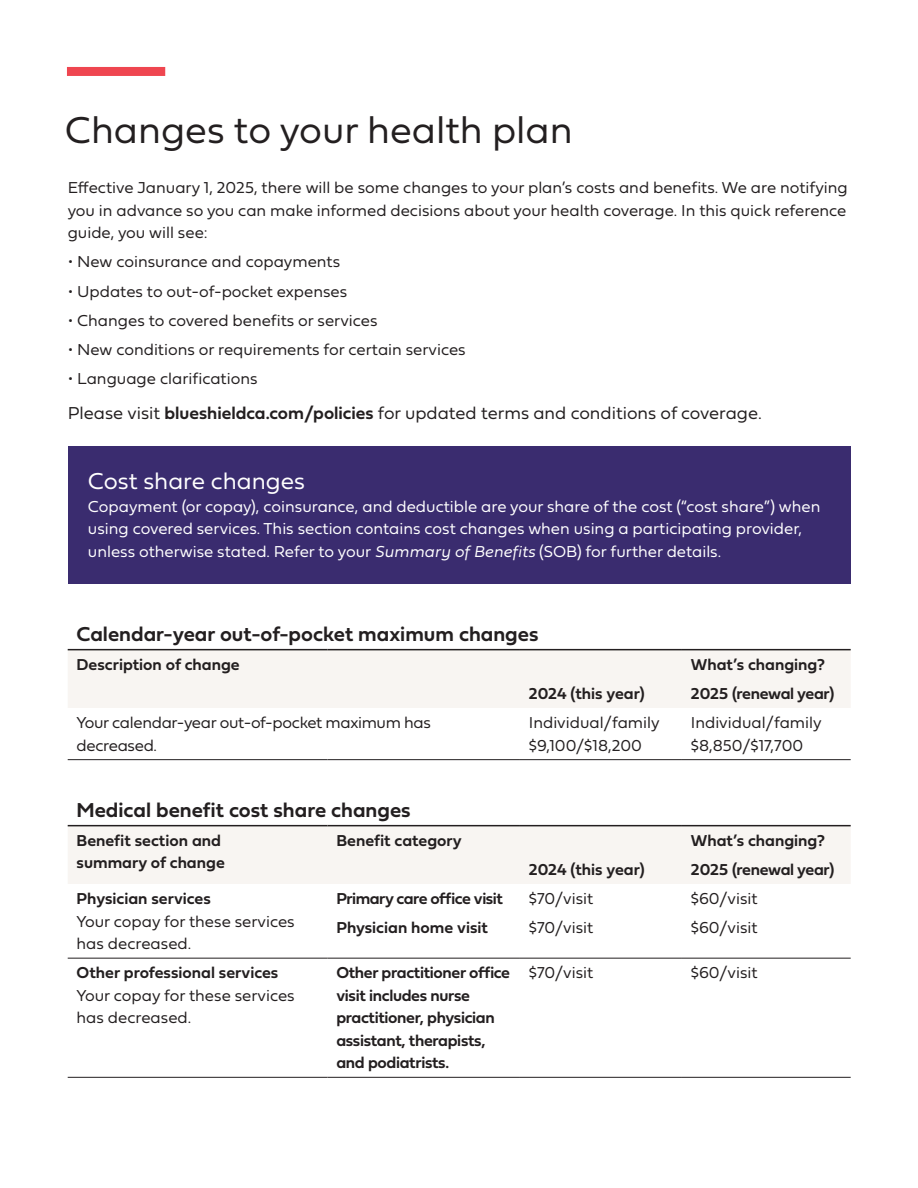
<style>
.page{position:relative;width:918px;height:1188px;background:#fff}
.page>*{position:absolute;margin:0;border:0;box-sizing:border-box;transform-origin:0 0}
._16pt_Subhead{font:39px "Fieldwork Geo Light";color:#231f20}
.t1{font:24px "Fieldwork Geo Light";color:#fff}
.t2{font:21px "Fieldwork Geo Demibold";color:#231f20}
.t3{font:18px "Fieldwork Geo Light";color:#231f20}
.t4{font:16.5px/22.5px "Fieldwork Geo Light";color:#231f20}
.t5{font:16.5px/22.5px "Fieldwork Geo Demibold";letter-spacing:-.01em;color:#231f20}
.t6{font:16.5px/22.5px "Fieldwork Geo Light";color:#fff}
.t7{font:16.5px/22.5px "Fieldwork Geo Light";letter-spacing:-.02em;color:#231f20}
.t8{font:16.5px "Fieldwork Geo Demibold";letter-spacing:-.03em;color:#231f20}
.s1{font-family:"Fieldwork Geo Demibold"}
.s2{font-family:"Fieldwork";font-weight:300;font-style:italic}
</style>
<div class="page">
<div style="left:67px;top:67px;width:98px;height:9px;background:#ef4650"></div>
<div style="left:68px;top:446px;width:783px;height:138px;background:#3a2c6f"></div>
<svg style="left:68px;top:650px;width:783px;height:234px;fill:#f8f5f2"></svg>
<hr style="left:68px;top:649px;width:259px;height:1px;background:#231f20">
<hr style="left:327px;top:649px;width:193px;height:1px;background:#231f20">
<hr style="left:520px;top:649px;width:162px;height:1px;background:#231f20">
<hr style="left:682px;top:649px;width:169px;height:1px;background:#231f20">
<hr style="left:68px;top:825px;width:259px;height:1px;background:#231f20">
<hr style="left:327px;top:825px;width:193px;height:1px;background:#231f20">
<hr style="left:520px;top:825px;width:162px;height:1px;background:#231f20">
<hr style="left:682px;top:825px;width:169px;height:1px;background:#231f20">
<hr style="left:68px;top:759px;width:259px;height:1px;background:#231f20">
<hr style="left:327px;top:759px;width:193px;height:1px;background:#231f20">
<hr style="left:520px;top:759px;width:162px;height:1px;background:#231f20">
<hr style="left:682px;top:759px;width:169px;height:1px;background:#231f20">
<hr style="left:68px;top:958px;width:259px;height:1px;background:#231f20">
<hr style="left:327px;top:958px;width:193px;height:1px;background:#231f20">
<hr style="left:520px;top:958px;width:162px;height:1px;background:#231f20">
<hr style="left:682px;top:958px;width:169px;height:1px;background:#231f20">
<hr style="left:68px;top:1077px;width:259px;height:1px;background:#231f20">
<hr style="left:327px;top:1077px;width:193px;height:1px;background:#231f20">
<hr style="left:520px;top:1077px;width:162px;height:1px;background:#231f20">
<hr style="left:682px;top:1077px;width:169px;height:1px;background:#231f20">
<p class="_16pt_Subhead" style="left:65px;top:99px;width:509px">Changes to your health plan</p>
<p class="t4" style="left:68px;top:176px;width:782px;text-align:justify">Effective January 1, 2025, there will be some changes to your plan’s costs and benefits. We are notifying you in advance so you can make informed decisions about your health coverage. In this quick reference guide, you will see:</p>
<p class="t4" style="left:68px;top:250px;width:274px">• New coinsurance and copayments</p>
<p class="t4" style="left:68px;top:279px;width:281px">• Updates to out-of-pocket expenses</p>
<p class="t4" style="left:68px;top:308px;width:311px">• Changes to covered benefits or services</p>
<p class="t4" style="left:68px;top:338px;width:400px">• New conditions or requirements for certain services</p>
<p class="t4" style="left:68px;top:367px;width:191px">• Language clarifications</p>
<p class="t3" style="left:68px;top:399px;width:696px">Please visit <span class="s1">blueshieldca.com/policies</span> for updated terms and conditions of coverage.</p>
<p class="t1" style="left:88px;top:462px;width:219px">Cost share changes</p>
<p class="t6" style="left:88px;top:494px;width:734px">Copayment (or copay), coinsurance, and deductible are your share of the cost (“cost share”) when using covered services. This section contains cost changes when using a participating provider, unless otherwise stated. Refer to your <span class="s2">Summary of Benefits</span> (SOB) for further details.</p>
<p class="t2" style="left:77px;top:617px;width:463px">Calendar-year out-of-pocket maximum changes</p>
<p class="t5" style="left:77px;top:653px;width:165px">Description of change</p>
<p class="t5" style="left:691px;top:653px;width:136px">What’s changing?</p>
<p class="t5" style="left:529px;top:682px;width:117px">2024 (this year)</p>
<p class="t5" style="left:691px;top:682px;width:145px">2025 (renewal year)</p>
<p class="t7" style="left:77px;top:711px;width:356px">Your calendar-year out-of-pocket maximum has decreased.</p>
<p class="t4" style="left:529px;top:711px;width:132px">Individual/family</p>
<p class="t4" style="left:691px;top:711px;width:132px">Individual/family</p>
<p class="t4" style="left:691px;top:733px;width:114px">$8,850/$17,700</p>
<p class="t4" style="left:529px;top:733px;width:115px">$9,100/$18,200</p>
<p class="t2" style="left:77px;top:793px;width:336px">Medical benefit cost share changes</p>
<p class="t5" style="left:77px;top:829px;width:150px">Benefit section and summary of change</p>
<p class="t5" style="left:336px;top:829px;width:127px">Benefit category</p>
<p class="t5" style="left:691px;top:829px;width:136px">What’s changing?</p>
<p class="t5" style="left:529px;top:858px;width:117px">2024 (this year)</p>
<p class="t5" style="left:691px;top:858px;width:145px">2025 (renewal year)</p>
<p class="t5" style="left:77px;top:887px;width:136px">Physician services</p>
<p class="t4" style="left:77px;top:909px;width:220px">Your copay for these services has decreased.</p>
<p class="t5" style="left:77px;top:961px;width:203px">Other professional services</p>
<p class="t4" style="left:77px;top:983px;width:220px">Your copay for these services has decreased.</p>
<p class="t8" style="left:336px;top:886px;width:168px">Primary care office visit</p>
<p class="t4" style="left:529px;top:887px;width:66px">$70/visit</p>
<p class="t4" style="left:691px;top:887px;width:68px">$60/visit</p>
<p class="t5" style="left:336px;top:916px;width:153px">Physician home visit</p>
<p class="t4" style="left:529px;top:916px;width:66px">$70/visit</p>
<p class="t4" style="left:691px;top:916px;width:68px">$60/visit</p>
<p class="t5" style="left:336px;top:961px;width:175px">Other practitioner office visit includes nurse practitioner, physician assistant, therapists, and podiatrists.</p>
<p class="t4" style="left:529px;top:961px;width:66px">$70/visit</p>
<p class="t4" style="left:691px;top:961px;width:68px">$60/visit</p>
</div>
